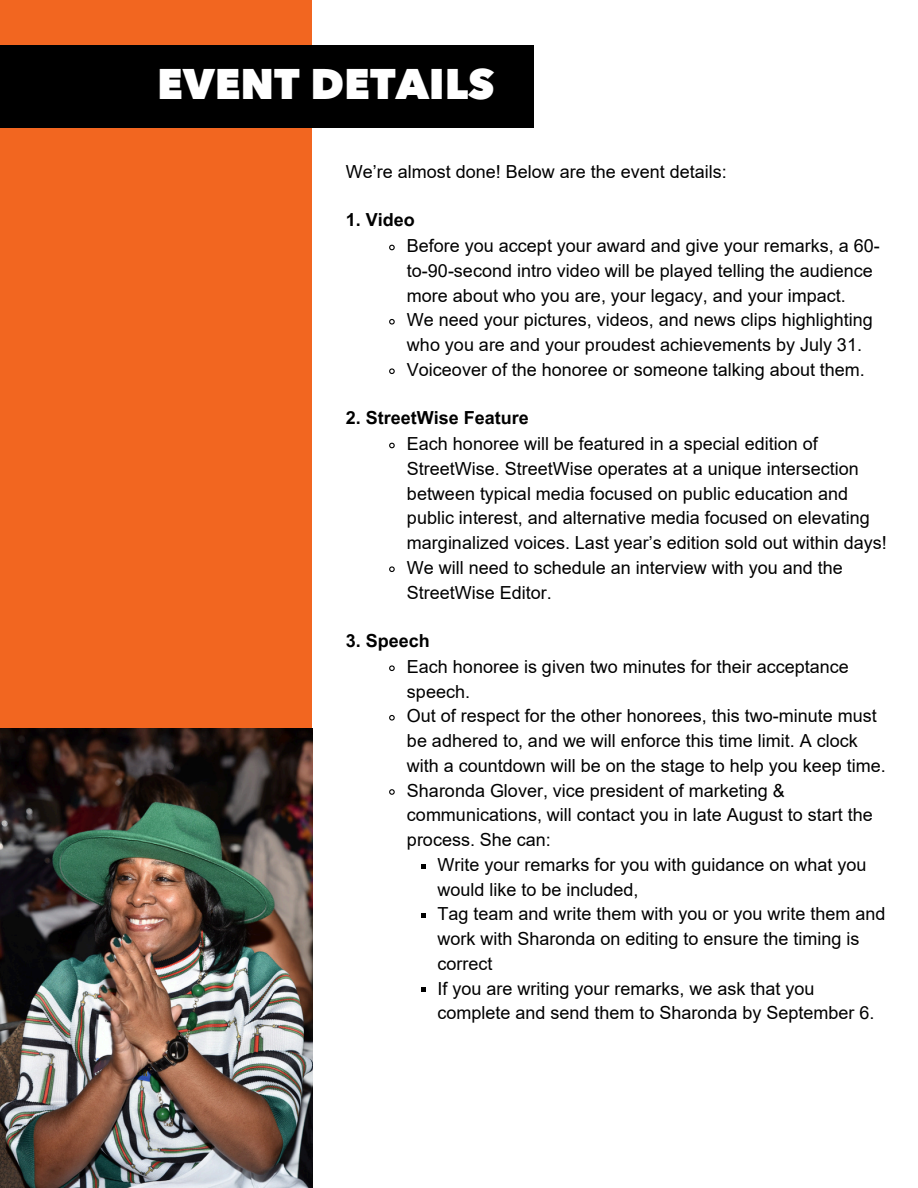
<style>
.page{position:relative;width:918px;height:1188px;background:#f26620}
.page>*{position:absolute;margin:0;border:0;box-sizing:border-box;transform-origin:0 0}
.t1{font:800 42.75px "Avenir Next LT Pro";color:#fff}
.t2{font:18px/24.8px "Arial";color:#000}
.t3{font:700 18px "Arial MT Pro";color:#000}
</style>
<div class="page">
<div style="left:312px;top:0;width:606px;height:1188px;background:#fff"></div>
<div style="left:0;top:45px;width:533px;height:83px;background:#000"></div>
<img style="left:0;top:729px;width:313px;height:459px">
<svg style="left:389px;top:244px;width:6px;height:7px"></svg>
<svg style="left:389px;top:319px;width:6px;height:6px"></svg>
<svg style="left:389px;top:368px;width:6px;height:6px"></svg>
<svg style="left:389px;top:442px;width:6px;height:7px"></svg>
<svg style="left:389px;top:566px;width:6px;height:6px"></svg>
<svg style="left:389px;top:665px;width:6px;height:6px"></svg>
<svg style="left:389px;top:715px;width:6px;height:6px"></svg>
<svg style="left:389px;top:789px;width:6px;height:6px"></svg>
<svg style="left:421px;top:864px;width:5px;height:4px"></svg>
<svg style="left:421px;top:914px;width:5px;height:4px"></svg>
<svg style="left:421px;top:988px;width:5px;height:4px"></svg>
<p class="t1" style="left:157px;top:58px;width:339px">EVENT DETAILS</p>
<h2 class="t2" style="left:346px;top:159px;width:382px">We’re almost done! Below are the event details:</h2>
<p class="t3" style="left:346px;top:213px;width:71px">1. Video</p>
<p class="t2" style="left:407px;top:233px;width:474px">Before you accept your award and give your remarks, a 60- to-90-second intro video will be played telling the audience more about who you are, your legacy, and your impact.</p>
<p class="t2" style="left:407px;top:308px;width:467px">We need your pictures, videos, and news clips highlighting who you are and your proudest achievements by July 31.</p>
<h2 class="t2" style="left:407px;top:357px;width:459px">Voiceover of the honoree or someone talking about them.</h2>
<p class="t3" style="left:346px;top:411px;width:185px">2. StreetWise Feature</p>
<p class="t2" style="left:407px;top:431px;width:481px">Each honoree will be featured in a special edition of StreetWise. StreetWise operates at a unique intersection between typical media focused on public education and public interest, and alternative media focused on elevating marginalized voices. Last year’s edition sold out within days!</p>
<h2 class="t2" style="left:407px;top:555px;width:437px">We will need to schedule an interview with you and the<br>StreetWise Editor.</h2>
<p class="t3" style="left:346px;top:634px;width:86px">3. Speech</p>
<p class="t2" style="left:407px;top:654px;width:443px">Each honoree is given two minutes for their acceptance speech.</p>
<p class="t2" style="left:407px;top:704px;width:480px">Out of respect for the other honorees, this two-minute must be adhered to, and we will enforce this time limit. A clock with a countdown will be on the stage to help you keep time.</p>
<p class="t2" style="left:407px;top:778px;width:467px">Sharonda Glover, vice president of marketing &amp; communications, will contact you in late August to start the process. She can:</p>
<p class="t2" style="left:438px;top:852px;width:430px">Write your remarks for you with guidance on what you would like to be included,</p>
<p class="t2" style="left:438px;top:902px;width:449px">Tag team and write them with you or you write them and work with Sharonda on editing to ensure the timing is correct</p>
<h1 class="t2" style="left:438px;top:976px;width:438px">If you are writing your remarks, we ask that you complete and send them to Sharonda by September 6.</h1>
</div>
